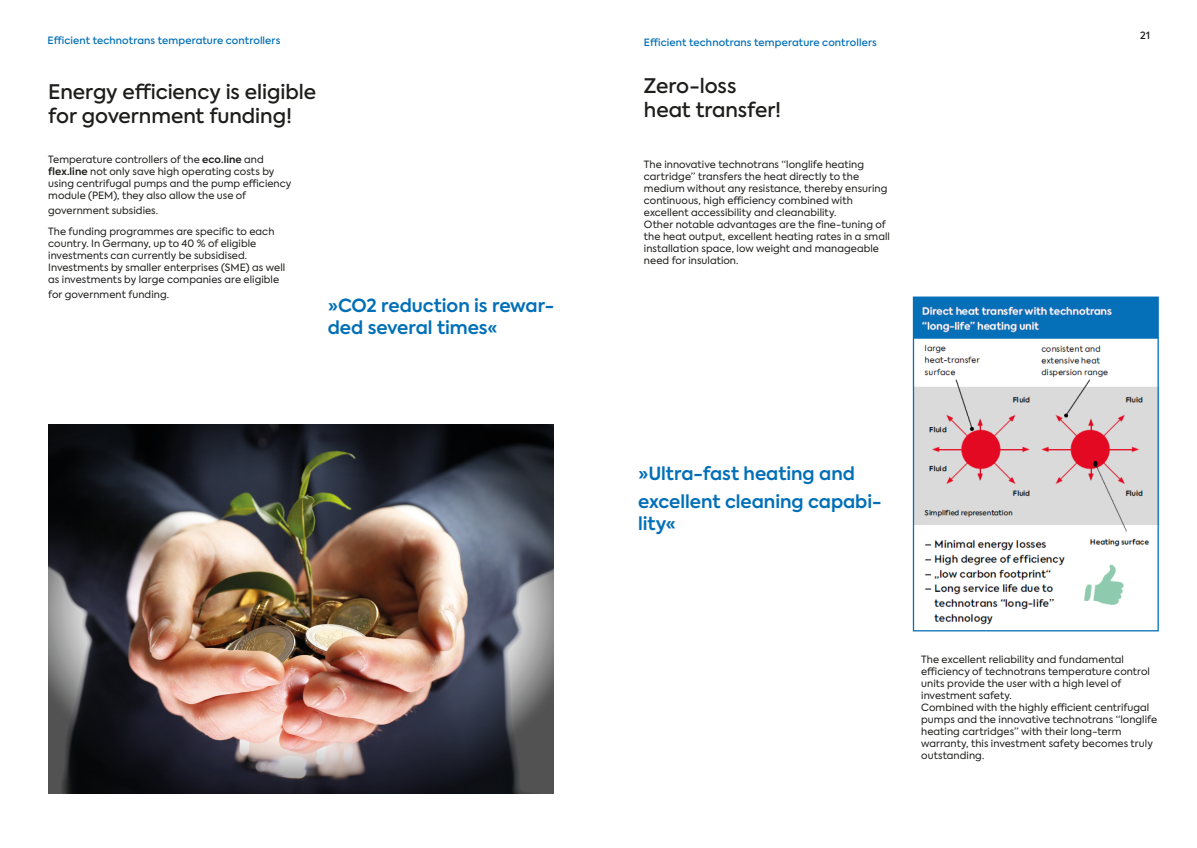
<style>
.page{position:relative;width:1197px;height:848px;background:#fff}
.page>*{position:absolute;margin:0;border:0;box-sizing:border-box;transform-origin:0 0}
.Anleser{font:500 20px "Axiforma";letter-spacing:-.005em;color:#1d1d1b}
.TEC_Fließtext_8_5_12{font:600 18px/22px "Axiforma";color:#006fb7}
.TEC_Fließtext_8_5_12-2{font:10px/15px "Axiforma";letter-spacing:.005em;color:#1d1d1b}
.Anleser-2{font:500 10px "Axiforma";letter-spacing:.01em;color:#006fb7}
.t1{font:500 10px "Axiforma";color:#1d1d1b}
.s1{font-weight:600}
</style>
<div class="page">
<img style="left:48px;top:424px;width:505px;height:369px">
<img style="left:912px;top:296px;width:248px;height:336px">
<p class="Anleser-2" style="left:47px;top:33px;width:234px">Efficient technotrans temperature controllers</p>
<p class="Anleser-2" style="left:644px;top:35px;width:234px">Efficient technotrans temperature controllers</p>
<p class="Anleser" style="left:48px;top:79px;width:269px">Energy efficiency is eligible</p>
<p class="Anleser" style="left:48px;top:103px;width:245px">for government funding!</p>
<p class="TEC_Fließtext_8_5_12-2" style="left:48px;top:152px;width:217px">Temperature controllers of the <span class="s1">eco.line</span> and</p>
<p class="TEC_Fließtext_8_5_12-2" style="left:48px;top:164px;width:227px"><span class="s1">flex.line</span> not only save high operating costs by</p>
<p class="TEC_Fließtext_8_5_12-2" style="left:48px;top:176px;width:245px">using centrifugal pumps and the pump efficiency</p>
<p class="TEC_Fließtext_8_5_12-2" style="left:48px;top:188px;width:199px">module (PEM), they also allow the use of</p>
<p class="TEC_Fließtext_8_5_12-2" style="left:48px;top:203px;width:111px">government subsidies.</p>
<p class="TEC_Fließtext_8_5_12-2" style="left:48px;top:224px;width:228px">The funding programmes are specific to each</p>
<p class="TEC_Fließtext_8_5_12-2" style="left:48px;top:236px;width:210px">country. In Germany, up to 40 % of eligible</p>
<p class="TEC_Fließtext_8_5_12-2" style="left:48px;top:248px;width:200px">investments can currently be subsidised.</p>
<p class="TEC_Fließtext_8_5_12-2" style="left:48px;top:260px;width:238px">Investments by smaller enterprises (SME) as well</p>
<p class="TEC_Fließtext_8_5_12-2" style="left:48px;top:272px;width:232px">as investments by large companies are eligible for government funding.</p>
<p class="TEC_Fließtext_8_5_12" style="left:328px;top:294px;width:228px">»CO2 reduction is rewar&shy;ded several times«</p>
<p class="Anleser" style="left:644px;top:73px;width:94px">Zero-loss</p>
<p class="Anleser" style="left:644px;top:97px;width:139px">heat transfer!</p>
<p class="TEC_Fließtext_8_5_12-2" style="left:644px;top:157px;width:222px">The innovative technotrans “longlife heating</p>
<p class="TEC_Fließtext_8_5_12-2" style="left:644px;top:169px;width:217px">cartridge” transfers the heat directly to the</p>
<p class="TEC_Fließtext_8_5_12-2" style="left:644px;top:181px;width:245px">medium without any resistance, thereby ensuring</p>
<p class="TEC_Fließtext_8_5_12-2" style="left:644px;top:193px;width:210px">continuous, high efficiency combined with</p>
<p class="TEC_Fließtext_8_5_12-2" style="left:644px;top:205px;width:194px">excellent accessibility and cleanability.</p>
<p class="TEC_Fließtext_8_5_12-2" style="left:644px;top:217px;width:243px">Other notable advantages are the fine-tuning of</p>
<p class="TEC_Fließtext_8_5_12-2" style="left:644px;top:229px;width:247px">the heat output, excellent heating rates in a small</p>
<p class="TEC_Fließtext_8_5_12-2" style="left:644px;top:241px;width:237px">installation space, low weight and manageable</p>
<p class="TEC_Fließtext_8_5_12-2" style="left:644px;top:253px;width:96px">need for insulation.</p>
<p class="t1" style="left:1140px;top:29px;width:11px">21</p>
<p class="TEC_Fließtext_8_5_12" style="left:638px;top:463px;width:218px">»Ultra-fast heating and</p>
<p class="TEC_Fließtext_8_5_12" style="left:638px;top:491px;width:245px">excellent cleaning capabi&shy;lity«</p>
<p class="TEC_Fließtext_8_5_12-2" style="left:921px;top:652px;width:204px">The excellent reliability and fundamental</p>
<p class="TEC_Fließtext_8_5_12-2" style="left:921px;top:664px;width:230px">efficiency of technotrans temperature control</p>
<p class="TEC_Fließtext_8_5_12-2" style="left:921px;top:676px;width:202px">units provide the user with a high level of</p>
<p class="TEC_Fließtext_8_5_12-2" style="left:921px;top:688px;width:92px">investment safety.</p>
<p class="TEC_Fließtext_8_5_12-2" style="left:921px;top:700px;width:229px">Combined with the highly efficient centrifugal</p>
<p class="TEC_Fließtext_8_5_12-2" style="left:921px;top:712px;width:237px">pumps and the innovative technotrans “longlife</p>
<p class="TEC_Fließtext_8_5_12-2" style="left:921px;top:724px;width:202px">heating cartridges” with their long-term</p>
<p class="TEC_Fließtext_8_5_12-2" style="left:921px;top:736px;width:233px">warranty, this investment safety becomes truly</p>
<p class="TEC_Fließtext_8_5_12-2" style="left:921px;top:748px;width:65px">outstanding.</p>
</div>
